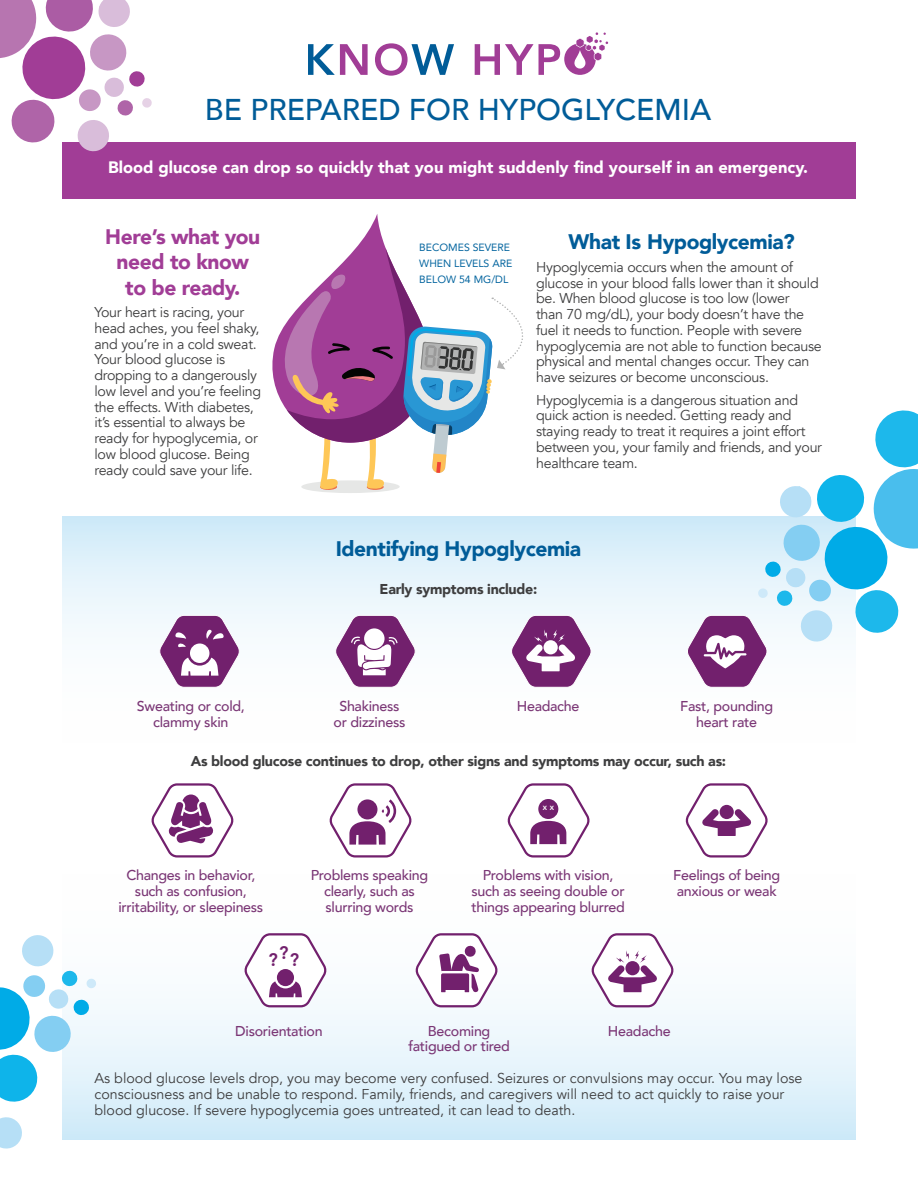
<style>
.page{position:relative;width:918px;height:1188px;background:#fff}
.page>*{position:absolute;margin:0;border:0;box-sizing:border-box;transform-origin:0 0}
.t1{font:500 30px "Avenir";color:#005c98}
.t2{font:900 21px "Avenir";letter-spacing:-.02em;color:#005c98}
.t3{font:900 21px/25.2px "Avenir";letter-spacing:-.02em;color:#a13d96;text-align:center}
.t4{font:800 18px "Avenir";color:#72206d}
.t5{font:900 16.5px "Avenir";color:#fff}
.t6{font:14.25px/15.8px "Avenir";letter-spacing:-.02em;color:#3e3e3f}
.t7{font:500 14.25px/15.8px "Avenir";letter-spacing:-.02em;color:#7b3776;text-align:center}
.t8{font:14.25px/15.8px "Avenir";color:#3e3e3f}
.t9{font:900 14.25px "Avenir";letter-spacing:-.02em;color:#3e3e3f}
.t10{font:10.5px/15.8px "Avenir";color:#04659f}
.t11{font:900 6px "Avenir";color:#fff}
</style>
<div class="page">
<div style="left:62px;top:796px;width:794px;height:344px;background:linear-gradient(to bottom,#fff,#dbeffa)"></div>
<div style="left:62px;top:517px;width:794px;height:291px;background:linear-gradient(to bottom,#dceffa,#fff)"></div>
<div style="left:62px;top:142px;width:794px;height:57px;background:#a13d96"></div>
<svg style="left:511px;top:615px;width:81px;height:73px"></svg>
<svg style="left:686px;top:410px;width:232px;height:278px"></svg>
<svg style="left:335px;top:615px;width:81px;height:73px"></svg>
<svg style="left:159px;top:615px;width:81px;height:73px"></svg>
<svg style="left:0;top:0;width:152px;height:152px"></svg>
<svg style="left:149px;top:782px;width:87px;height:77px"></svg>
<svg style="left:242px;top:932px;width:87px;height:77px"></svg>
<div style="left:277px;top:969px;width:17px;height:17px;background:#72206d;border-radius:50%"></div>
<svg style="left:413px;top:932px;width:87px;height:77px"></svg>
<svg style="left:589px;top:932px;width:87px;height:77px"></svg>
<svg style="left:327px;top:782px;width:87px;height:77px"></svg>
<svg style="left:683px;top:782px;width:87px;height:77px"></svg>
<svg style="left:505px;top:782px;width:87px;height:77px"></svg>
<svg style="left:0;top:1117px;width:22px;height:32px"></svg>
<svg style="left:0;top:933px;width:97px;height:171px"></svg>
<svg style="left:308px;top:44px;width:60px;height:31px"></svg>
<svg style="left:375px;top:43px;width:79px;height:33px"></svg>
<svg style="left:475px;top:44px;width:85px;height:31px"></svg>
<div style="left:564px;top:43px;width:32px;height:32px;background:#a13d96;border-radius:50%"></div>
<svg style="left:574px;top:32px;width:34px;height:37px"></svg>
<div style="left:301px;top:480px;width:99px;height:13px;background:#e6e7e6;border-radius:50%"></div>
<svg style="left:272px;top:214px;width:251px;height:276px"></svg>
<h1 class="t1" style="left:205px;top:84px;width:508px">BE PREPARED FOR HYPOGLYCEMIA</h1>
<p class="t5" style="left:108px;top:153px;width:702px">Blood glucose can drop so quickly that you might suddenly find yourself in an emergency.</p>
<h2 class="t3" style="left:105px;top:224px;width:157px">Here’s what you need to know to be ready.</h2>
<p class="t6" style="left:94px;top:305px;width:168px">Your heart is racing, your head aches, you feel shaky, and you’re in a cold sweat.<br>Your blood glucose is dropping to a dangerously low level and you’re feeling the effects. With diabetes, it’s essential to always be ready for hypoglycemia, or low blood glucose. Being ready could save your life.</p>
<p class="t10" style="left:419px;top:240px;width:95px">BECOMES SEVERE<br>WHEN LEVELS ARE<br>BELOW 54 MG/DL</p>
<h2 class="t2" style="left:569px;top:224px;width:228px">What Is Hypoglycemia?</h2>
<p class="t6" style="left:536px;top:259px;width:287px">Hypoglycemia occurs when the amount of glucose in your blood falls lower than it should be. When blood glucose is too low (lower<br>than 70 mg/dL), your body doesn’t have the fuel it needs to function. People with severe hypoglycemia are not able to function because physical and mental changes occur. They can have seizures or become unconscious.</p>
<p class="t6" style="left:536px;top:392px;width:287px">Hypoglycemia is a dangerous situation and quick action is needed. Getting ready and staying ready to treat it requires a joint effort between you, your family and friends, and your healthcare team.</p>
<h2 class="t2" style="left:336px;top:531px;width:247px">Identifying Hypoglycemia</h2>
<p class="t9" style="left:380px;top:577px;width:159px">Early symptoms include:</p>
<p class="t7" style="left:137px;top:697px;width:109px">Sweating or cold, clammy skin</p>
<p class="t7" style="left:334px;top:697px;width:73px">Shakiness or dizziness</p>
<p class="t7" style="left:517px;top:697px;width:64px">Headache</p>
<p class="t7" style="left:680px;top:697px;width:95px">Fast, pounding heart rate</p>
<p class="t9" style="left:191px;top:749px;width:537px">As blood glucose continues to drop, other signs and symptoms may occur, such as:</p>
<p class="t11" style="left:543px;top:803px;width:13px">X X</p>
<p class="t7" style="left:119px;top:867px;width:146px">Changes in behavior, such as confusion, irritability, or sleepiness</p>
<p class="t7" style="left:311px;top:867px;width:119px">Problems speaking clearly, such as slurring words</p>
<p class="t7" style="left:471px;top:867px;width:155px">Problems with vision, such as seeing double or things appearing blurred</p>
<p class="t7" style="left:673px;top:867px;width:109px;text-align:left">Feelings of being anxious or weak</p>
<p class="t4" style="left:269px;top:946px;width:32px">???</p>
<p class="t7" style="left:235px;top:1022px;width:89px">Disorientation</p>
<p class="t7" style="left:408px;top:1022px;width:103px">Becoming fatigued or tired</p>
<p class="t7" style="left:608px;top:1022px;width:64px">Headache</p>
<p class="t8" style="left:95px;top:1071px;width:710px">As blood glucose levels drop, you may become very confused. Seizures or convulsions may occur. You may lose consciousness and be unable to respond. Family, friends, and caregivers will need to act quickly to raise your blood glucose. If severe hypoglycemia goes untreated, it can lead to death.</p>
</div>
